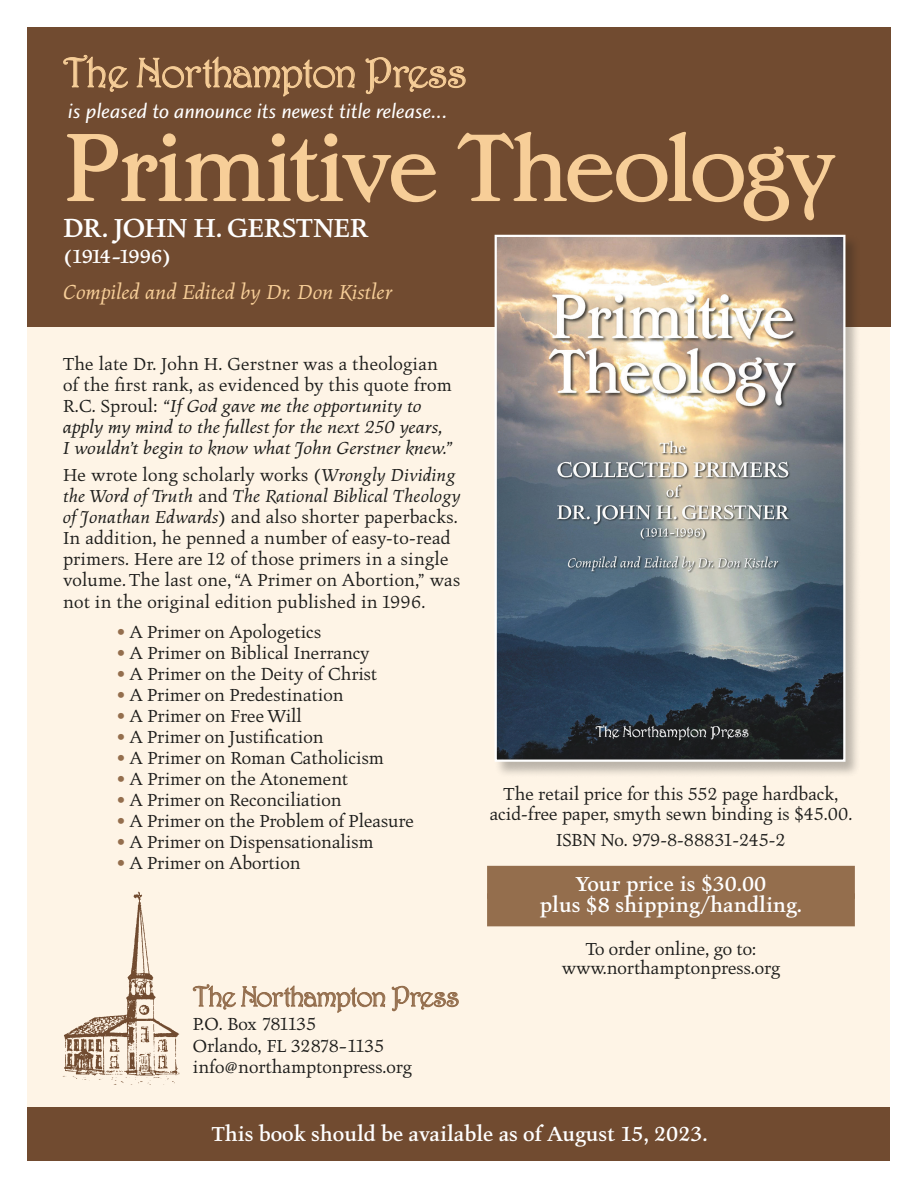
<style>
.page{position:relative;width:918px;height:1188px;background:#fff}
.page>*{position:absolute;margin:0;border:0;box-sizing:border-box;transform-origin:0 0}
.t1{font:100.5px "Edwardian Medium Plain";letter-spacing:-.035em;color:#f7ce98}
.t2{font:42px "Harrington";letter-spacing:-.045em;color:#f7ce98}
.t3{font:28.5px "Harrington";letter-spacing:-.055em;color:#946e4d}
.t4{font:27px "Figural Medium Plain";letter-spacing:-.01em;color:#fff}
.t5{font:21.75px "Charlotte Sans Book Italic Plain";color:#fff}
.t6{font:21px/21px "Figural Medium Plain";color:#fff;text-align:center}
.t7{font:21px "Figural Book Italic Plain";color:#f7ce98}
.t8{font:19.5px "Figural Medium Plain";letter-spacing:-.08em;color:#fff}
.t9{font:18px/21.5px "Figural Book Plain";color:#1c1c1a}
.t10{font:18px/21px "Figural Book Italic Plain";color:#1c1c1a;scale:1.05 1}
.t11{font:18px "Figural Book Italic Plain";color:#1c1c1a}
.s1{font-family:"Figural Book Plain"}
.s2{font-family:"Figural Book Italic Plain"}
.s3{color:#946e4d}
.s4{font-size:15px}
</style>
<div class="page">
<div style="left:28px;top:324px;width:862px;height:836px;background:#fef4e6"></div>
<div style="left:28px;top:28px;width:863px;height:299px;background:#714b30"></div>
<svg style="left:63px;top:55px;width:65px;height:37px"></svg>
<svg style="left:137px;top:56px;width:218px;height:40px"></svg>
<svg style="left:366px;top:57px;width:100px;height:37px"></svg>
<div style="left:28px;top:1107px;width:862px;height:54px;background:#714b30"></div>
<img style="left:62px;top:891px;width:118px;height:194px">
<svg style="left:193px;top:984px;width:192px;height:29px"></svg>
<svg style="left:392px;top:986px;width:66px;height:25px"></svg>
<div style="left:494px;top:234px;width:367px;height:544px;background:#1c1c1a;opacity:.3"></div>
<img style="left:498px;top:238px;width:344px;height:521px">
<div style="left:495px;top:235px;width:350px;height:527px;border:2px solid #fff"></div>
<div style="left:487px;top:866px;width:368px;height:33px;background:#946e4d"></div>
<div style="left:487px;top:893px;width:368px;height:33px;background:#946e4d"></div>
<h2 class="t2" style="left:63px;top:47px;width:405px">The Northampton Press</h2>
<p class="t5" style="left:68px;top:98px;width:381px">is pleased to announce its newest title release...</p>
<h1 class="t1" style="left:63px;top:108px;width:775px">Primitive Theology</h1>
<h3 class="t4" style="left:63px;top:212px;width:307px">DR. JOHN H. GERSTNER</h3>
<p class="t8" style="left:63px;top:244px;width:109px">(1914-1996)</p>
<p class="t7" style="left:63px;top:279px;width:331px">Compiled and Edited by Dr. Don Kistler</p>
<p class="t9" style="left:63px;top:353px;width:390px;line-height:21px">The late Dr. John H. Gerstner was a theologian of the first rank, as evidenced by this quote from</p>
<p class="t10" style="left:63px;top:395px;width:373px"><span class="s1">R.C. Sproul:</span> “If God gave me the opportunity to apply my mind to the fullest for the next 250 years,<br>I wouldn’t begin to know what John Gerstner knew.”</p>
<p class="t9" style="left:63px;top:464px;width:394px">He wrote long scholarly works (<span class="s2">Wrongly Dividing</span></p>
<p class="t11" style="left:63px;top:485px;width:399px">the Word of Truth <span class="s1">and</span> The Rational Biblical Theology</p>
<p class="t9" style="left:63px;top:506px;width:399px"><span class="s2">of Jonathan Edwards</span>) and also shorter paperbacks.<br>In addition, he penned a number of easy-to-read primers. Here are 12 of those primers in a single volume. The last one, “A Primer on Abortion,” was not in the original edition published in 1996.</p>
<p class="t9" style="left:117px;top:621px;width:206px"><span class="s3">•</span> A Primer on Apologetics</p>
<p class="t9" style="left:117px;top:642px;width:254px"><span class="s3">•</span> A Primer on Biblical Inerrancy</p>
<p class="t9" style="left:117px;top:663px;width:262px"><span class="s3">•</span> A Primer on the Deity of Christ</p>
<p class="t9" style="left:117px;top:684px;width:228px"><span class="s3">•</span> A Primer on Predestination</p>
<p class="t9" style="left:117px;top:705px;width:186px"><span class="s3">•</span> A Primer on Free Will</p>
<p class="t9" style="left:117px;top:726px;width:208px"><span class="s3">•</span> A Primer on Justification</p>
<p class="t9" style="left:117px;top:747px;width:268px"><span class="s3">•</span> A Primer on Roman Catholicism</p>
<p class="t9" style="left:117px;top:768px;width:233px"><span class="s3">•</span> A Primer on the Atonement</p>
<p class="t9" style="left:117px;top:789px;width:226px"><span class="s3">•</span> A Primer on Reconciliation</p>
<p class="t9" style="left:117px;top:810px;width:298px"><span class="s3">•</span> A Primer on the Problem of Pleasure</p>
<p class="t9" style="left:117px;top:831px;width:258px"><span class="s3">•</span> A Primer on Dispensationalism</p>
<p class="t9" style="left:117px;top:852px;width:185px"><span class="s3">•</span> A Primer on Abortion</p>
<h3 class="t3" style="left:193px;top:979px;width:268px">The Northampton Press</h3>
<p class="t9" style="left:193px;top:1013px;width:220px">P.O. Box 781135<br>Orlando, FL 32878-1135 info<span class="s4">@</span>northamptonpress.org</p>
<p class="t9" style="left:490px;top:783px;width:364px;line-height:20.2px;text-align:center">The retail price for this 552 page hardback, acid-free paper, smyth sewn binding is $45.00.</p>
<p class="t9" style="left:556px;top:829px;width:231px">ISBN No. 979-8-88831-245-2</p>
<p class="t6" style="left:540px;top:874px;width:264px">Your price is $30.00<br>plus $8 shipping/handling.</p>
<p class="t9" style="left:562px;top:939px;width:220px;line-height:18.8px;text-align:center">To order online, go to: www.northamptonpress.org</p>
<p class="t6" style="left:212px;top:1124px;width:498px">This book should be available as of August 15, 2023.</p>
</div>
